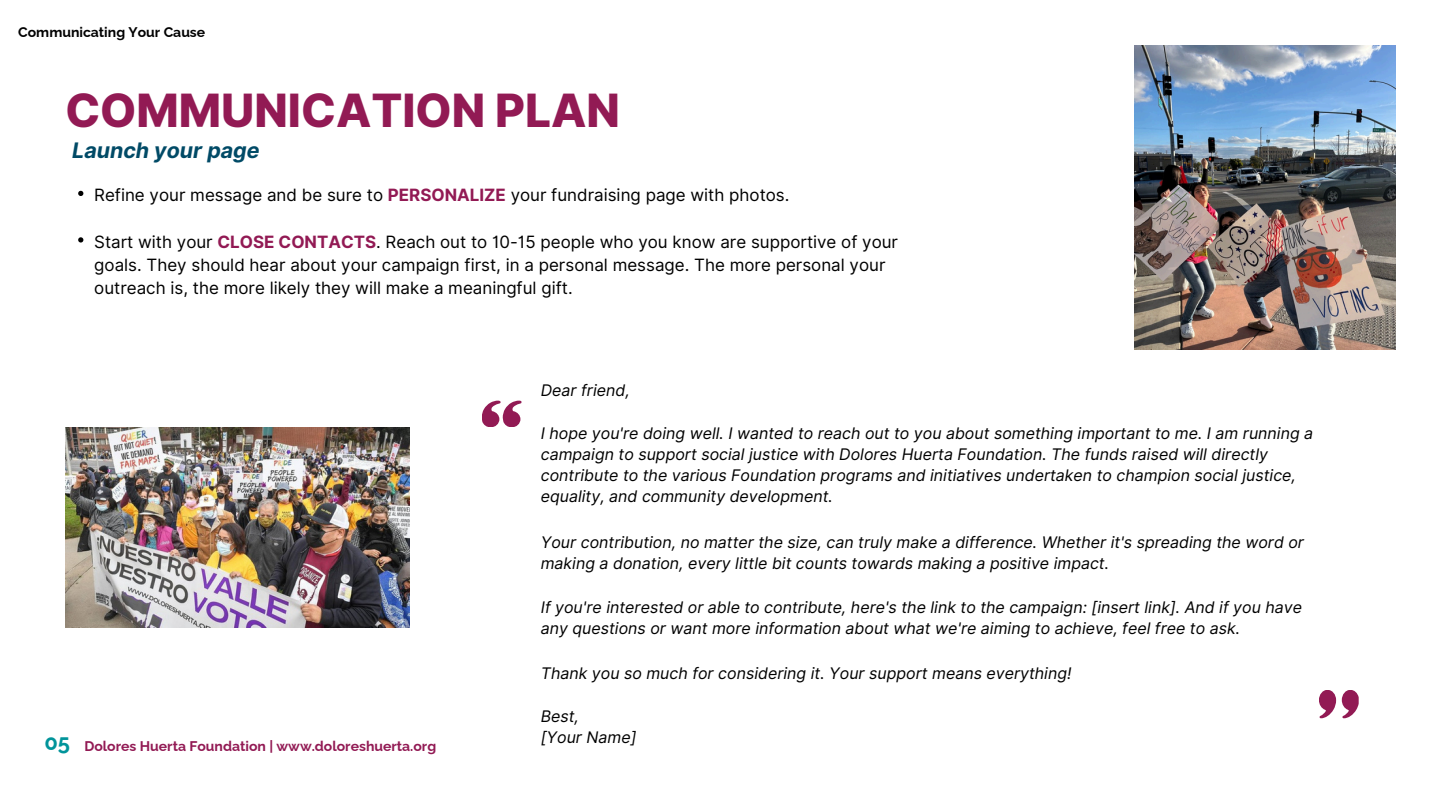
<style>
.page{position:relative;width:1440px;height:810px;background:#fff}
.page>*{position:absolute;margin:0;border:0;box-sizing:border-box;transform-origin:0 0}
.t1{font:800 45.9px "Inter";color:#921a54}
.t2{font:700 22px "Raleway";color:#01949a}
.t3{font:italic 700 21.4px "Inter";color:#004a66}
.t4{font:17px/23.2px "Inter";color:#000}
.t5{font:italic 16px/21px "Inter";color:#000}
.t6{font:700 14px "Raleway";color:#921a54}
.t7{font:700 14px "Raleway";color:#000}
.s1{font-weight:700;color:#921a54}
</style>
<div class="page">
<img style="left:1135px;top:46px;width:261px;height:303px">
<img style="left:65px;top:427px;width:345px;height:201px">
<svg style="left:78px;top:191px;width:5px;height:5px"></svg>
<svg style="left:78px;top:237px;width:5px;height:6px"></svg>
<svg style="left:482px;top:401px;width:39px;height:26px"></svg>
<svg style="left:1319px;top:690px;width:40px;height:28px"></svg>
<p class="t7" style="left:18px;top:24px;width:189px">Communicating Your Cause</p>
<h3 class="t1" style="left:65px;top:83px;width:556px">COMMUNICATION PLAN</h3>
<h3 class="t3" style="left:72px;top:138px;width:189px">Launch your page</h3>
<h3 class="t4" style="left:94px;top:183px;width:697px">Refine your message and be sure to <span class="s1">PERSONALIZE</span> your fundraising page with photos.</h3>
<h3 class="t4" style="left:94px;top:230px;width:805px">Start with your <span class="s1">CLOSE CONTACTS</span>. Reach out to 10-15 people who you know are supportive of your goals. They should hear about your campaign first, in a personal message. The more personal your outreach is, the more likely they will make a meaningful gift.</h3>
<h2 class="t2" style="left:44px;top:729px;width:27px">05</h2>
<p class="t6" style="left:84px;top:738px;width:353px">Dolores Huerta Foundation | www.doloreshuerta.org</p>
<h3 class="t5" style="left:541px;top:380px;width:91px">Dear friend,</h3>
<h3 class="t5" style="left:541px;top:423px;width:774px">I hope you're doing well. I wanted to reach out to you about something important to me. I am running a campaign to support social justice with Dolores Huerta Foundation. The funds raised will directly contribute to the various Foundation programs and initiatives undertaken to champion social justice, equality, and community development.</h3>
<h3 class="t5" style="left:541px;top:532px;width:765px">Your contribution, no matter the size, can truly make a difference. Whether it's spreading the word or making a donation, every little bit counts towards making a positive impact.</h3>
<p class="t5" style="left:541px;top:597px;width:763px">If you're interested or able to contribute, here's the link to the campaign: [insert link]. And if you have any questions or want more information about what we're aiming to achieve, feel free to ask.</p>
<p class="t5" style="left:541px;top:662px;width:532px">Thank you so much for considering it. Your support means everything!</p>
<h3 class="t5" style="left:541px;top:706px;width:97px">Best,<br>[Your Name]</h3>
</div>
